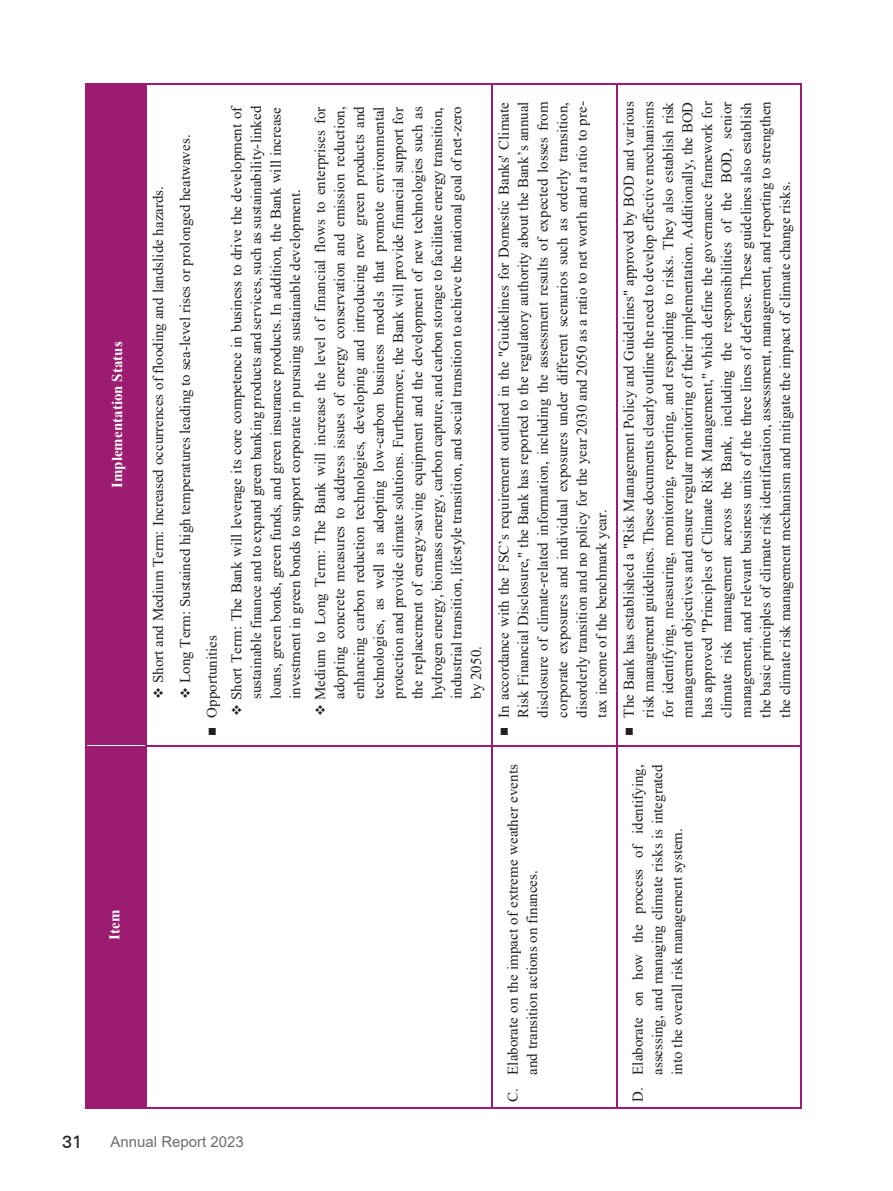
<style>
.page{position:relative;width:893px;height:1191px;background:#fff}
.page>*{position:absolute;margin:0;border:0;box-sizing:border-box;transform-origin:0 0}
.t1{font:500 18px "Univers CE";color:#231f20}
.t2{font:15px/19.5px "Times New Roman";color:#231f20;text-align:justify}
.t3{font:700 15px "Times New Roman";color:#fff}
.t4{font:15px "Arial";color:#6c6d70}
</style>
<div class="page">
<div style="left:86px;top:746px;width:60px;height:361px;background:#9b1c70"></div>
<div style="left:87px;top:84px;width:58px;height:661px;background:#9b1c70"></div>
<hr style="left:85px;top:746px;width:1px;height:361px;background:#9b1c70">
<hr style="left:85px;top:84px;width:1px;height:661px;background:#9b1c70">
<hr style="left:86px;top:84px;width:1px;height:661px;background:#9b1c70">
<hr style="left:87px;top:1107px;width:59px;height:1px;background:#9b1c70">
<hr style="left:145px;top:84px;width:1px;height:661px;background:#9b1c70">
<hr style="left:87px;top:83px;width:59px;height:1px;background:#9b1c70">
<hr style="left:146px;top:746px;width:1px;height:361px;background:#9b1c70">
<hr style="left:146px;top:84px;width:1px;height:660px;background:#9b1c70">
<hr style="left:148px;top:1107px;width:343px;height:1px;background:#9b1c70">
<hr style="left:148px;top:745px;width:343px;height:1px;background:#9b1c70">
<hr style="left:148px;top:83px;width:343px;height:1px;background:#9b1c70">
<hr style="left:491px;top:746px;width:1px;height:361px;background:#9b1c70">
<hr style="left:491px;top:84px;width:1px;height:661px;background:#9b1c70">
<hr style="left:493px;top:1107px;width:123px;height:1px;background:#9b1c70">
<hr style="left:493px;top:745px;width:123px;height:1px;background:#9b1c70">
<hr style="left:493px;top:83px;width:123px;height:1px;background:#9b1c70">
<hr style="left:616px;top:746px;width:2px;height:361px;background:#9b1c70">
<hr style="left:616px;top:84px;width:2px;height:661px;background:#9b1c70">
<hr style="left:618px;top:1107px;width:182px;height:1px;background:#9b1c70">
<hr style="left:800px;top:746px;width:1px;height:361px;background:#9b1c70">
<hr style="left:618px;top:745px;width:182px;height:1px;background:#9b1c70">
<hr style="left:800px;top:84px;width:1px;height:661px;background:#9b1c70">
<hr style="left:618px;top:83px;width:182px;height:1px;background:#9b1c70">
<p class="t3" style="left:106px;top:488px;width:148px;rotate:-90deg">Implementation Status</p>
<p class="t2" style="left:148px;top:699px;width:514px;rotate:-90deg">❖ Short and Medium Term: Increased occurrences of flooding and landslide hazards.</p>
<p class="t2" style="left:171px;top:736px;width:603px;line-height:26.7px;text-indent:37px;rotate:-90deg">❖ Long Term: Sustained high temperatures leading to sea-level rises or prolonged heatwaves. ◼ Opportunities</p>
<p class="t2" style="left:226px;top:699px;width:595px;text-align:left;text-indent:-17px;rotate:-90deg">❖ Short Term: The Bank will leverage its core competence in business to drive the development of sustainable finance and to expand green banking products and services, such as sustainability-linked loans, green bonds, green funds, and green insurance products. In addition, the Bank will increase investment in green bonds to support corporate in pursuing sustainable development.</p>
<p class="t2" style="left:310px;top:699px;width:594px;text-indent:-17px;rotate:-90deg">❖ Medium to Long Term: The Bank will increase the level of financial flows to enterprises for adopting concrete measures to address issues of energy conservation and emission reduction, enhancing carbon reduction technologies, developing and introducing new green products and technologies, as well as adopting low-carbon business models that promote environmental protection and provide climate solutions. Furthermore, the Bank will provide financial support for the replacement of energy-saving equipment and the development of new technologies such as hydrogen energy, biomass energy, carbon capture, and carbon storage to facilitate energy transition, industrial transition, lifestyle transition, and social transition to achieve the national goal of net-zero by 2050.</p>
<p class="t3" style="left:104px;top:939px;width:31px;rotate:-90deg">Item</p>
<p class="t1" style="left:62px;top:1131px;width:22px">31</p>
<p class="t4" style="left:111px;top:1131px;width:135px">Annual Report 2023</p>
<p class="t2" style="left:494px;top:717px;width:618px;text-indent:-19px;rotate:-90deg">◼ In accordance with the FSC’s requirement outlined in the "Guidelines for Domestic Banks' Climate Risk Financial Disclosure," the Bank has reported to the regulatory authority about the Bank’s annual disclosure of climate-related information, including the assessment results of expected losses from corporate exposures and individual exposures under different scenarios such as orderly transition, disorderly transition and no policy for the year 2030 and 2050 as a ratio to net worth and a ratio to pre&shy;tax income of the benchmark year.</p>
<p class="t2" style="left:502px;top:1074px;width:312px;text-indent:-27px;rotate:-90deg">C. Elaborate on the impact of extreme weather events and transition actions on finances.</p>
<p class="t2" style="left:619px;top:717px;width:618px;text-indent:-19px;rotate:-90deg">◼ The Bank has established a "Risk Management Policy and Guidelines" approved by BOD and various risk management guidelines. These documents clearly outline the need to develop effective mechanisms for identifying, measuring, monitoring, reporting, and responding to risks. They also establish risk management objectives and ensure regular monitoring of their implementation. Additionally, the BOD has approved "Principles of Climate Risk Management," which define the governance framework for climate risk management across the Bank, including the responsibilities of the BOD, senior management, and relevant business units of the three lines of defense. These guidelines also establish the basic principles of climate risk identification, assessment, management, and reporting to strengthen the climate risk management mechanism and mitigate the impact of climate change risks.</p>
<p class="t2" style="left:627px;top:1074px;width:312px;text-indent:-27px;rotate:-90deg">D. Elaborate on how the process of identifying, assessing, and managing climate risks is integrated into the overall risk management system.</p>
</div>
